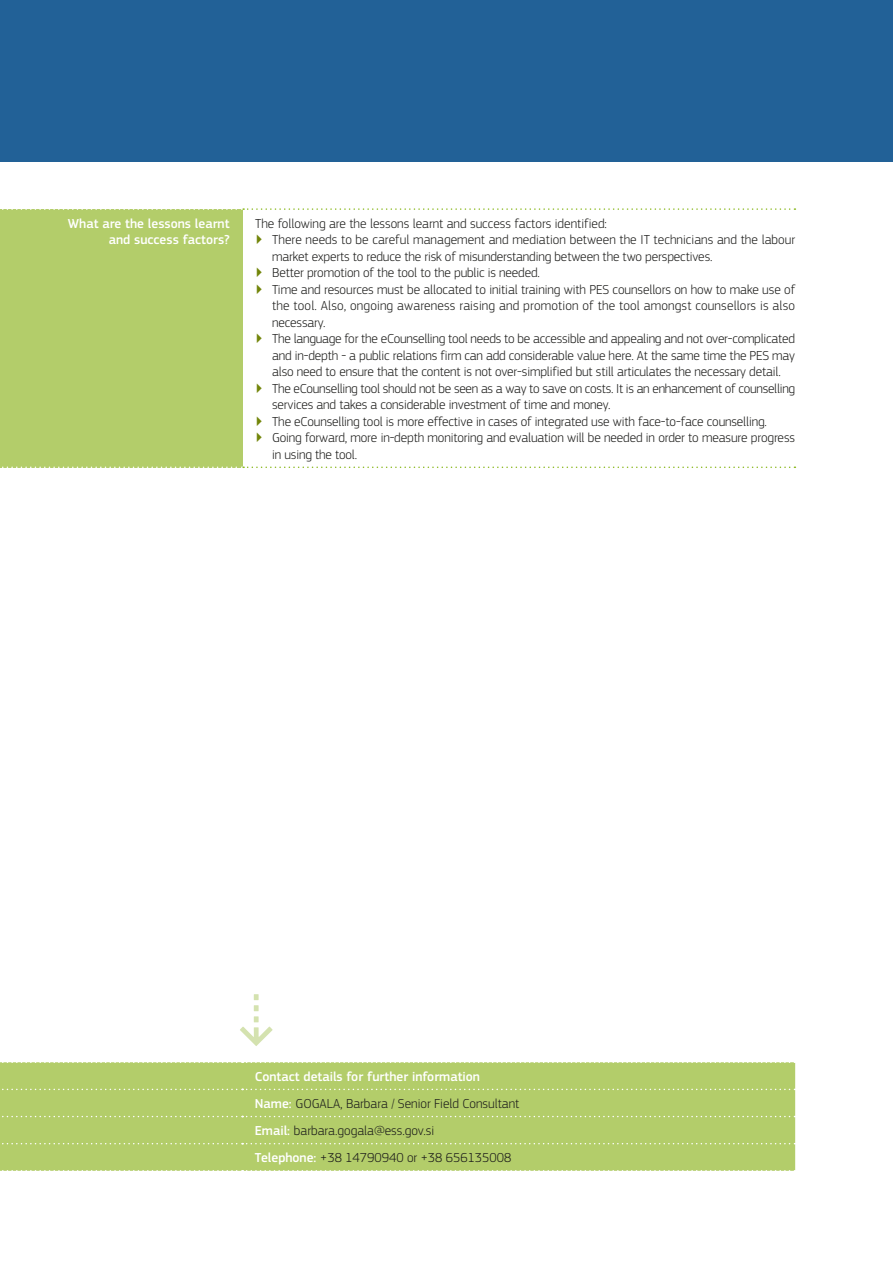
<style>
.page{position:relative;width:893px;height:1263px;background:#fff}
.page>*{position:absolute;margin:0;border:0;box-sizing:border-box;transform-origin:0 0}
.t1{font:74.7px "EC Square Sans Pro";color:#d4e2af}
.Body{font:300 13.5px/16.5px "EC Square Sans Pro";letter-spacing:-.01em;color:#1d1d1b}
.Contact_details{font:300 13.5px "EC Square Sans Pro";color:#1d1d1b}
.Sections{font:500 13.5px/16.5px "EC Square Sans Pro";color:#fff;text-align:right}
.Contact_title{font:500 13.5px "EC Square Sans Pro";color:#fff}
.s1{color:#728509}
.s2{font-weight:500;color:#fff}
</style>
<div class="page">
<div style="left:0;top:0;width:893px;height:162px;background:#226197"></div>
<div style="left:0;top:209px;width:242px;height:258px;background:#b3cd6a"></div>
<svg style="left:2px;top:208px;width:793px;height:2px"></svg>
<svg style="left:0;top:466px;width:795px;height:2px"></svg>
<div style="left:0;top:1063px;width:795px;height:107px;background:#b3cd6a"></div>
<svg style="left:0;top:1062px;width:794px;height:1px"></svg>
<svg style="left:0;top:1089px;width:795px;height:1px"></svg>
<svg style="left:0;top:1116px;width:795px;height:1px"></svg>
<svg style="left:0;top:1143px;width:795px;height:1px"></svg>
<svg style="left:0;top:1170px;width:795px;height:1px"></svg>
<p class="Sections" style="left:68px;top:215px;width:163px">What are the lessons learnt and success factors?</p>
<p class="Body" style="left:255px;top:215px;width:353px">The following are the lessons learnt and success factors identified:</p>
<p class="Body" style="left:272px;top:231px;width:525px;text-indent:-17px"><span class="s1">▶</span> There needs to be careful management and mediation between the IT technicians and the labour market experts to reduce the risk of misunderstanding between the two perspectives.</p>
<p class="Body" style="left:255px;top:264px;width:286px"><span class="s1">▶</span> Better promotion of the tool to the public is needed.</p>
<p class="Body" style="left:272px;top:281px;width:525px;text-align:justify;text-indent:-17px"><span class="s1">▶</span> Time and resources must be allocated to initial training with PES counsellors on how to make use of the tool. Also, ongoing awareness raising and promotion of the tool amongst counsellors is also necessary.</p>
<p class="Body" style="left:272px;top:330px;width:524px;text-align:justify;text-indent:-17px"><span class="s1">▶</span> The language for the eCounselling tool needs to be accessible and appealing and not over-complicated and in-depth - a public relations firm can add considerable value here. At the same time the PES may also need to ensure that the content is not over-simplified but still articulates the necessary detail.</p>
<p class="Body" style="left:272px;top:380px;width:524px;text-indent:-17px"><span class="s1">▶</span> The eCounselling tool should not be seen as a way to save on costs. It is an enhancement of counselling services and takes a considerable investment of time and money.</p>
<p class="Body" style="left:255px;top:413px;width:513px"><span class="s1">▶</span> The eCounselling tool is more effective in cases of integrated use with face-to-face counselling.</p>
<p class="Body" style="left:272px;top:429px;width:524px;text-indent:-17px"><span class="s1">▶</span> Going forward, more in-depth monitoring and evaluation will be needed in order to measure progress in using the tool.</p>
<p class="t1" style="left:238px;top:978px;width:38px">⇣</p>
<p class="Contact_title" style="left:255px;top:1068px;width:227px">Contact details for further information</p>
<p class="Contact_details" style="left:255px;top:1096px;width:266px"><span class="s2">Name:</span> GOGALA, Barbara / Senior Field Consultant</p>
<p class="Contact_details" style="left:255px;top:1123px;width:181px"><span class="s2">Email:</span> barbara.gogala@ess.gov.si</p>
<p class="Contact_details" style="left:255px;top:1150px;width:258px"><span class="s2">Telephone:</span> +38 14790940 or +38 656135008</p>
</div>
